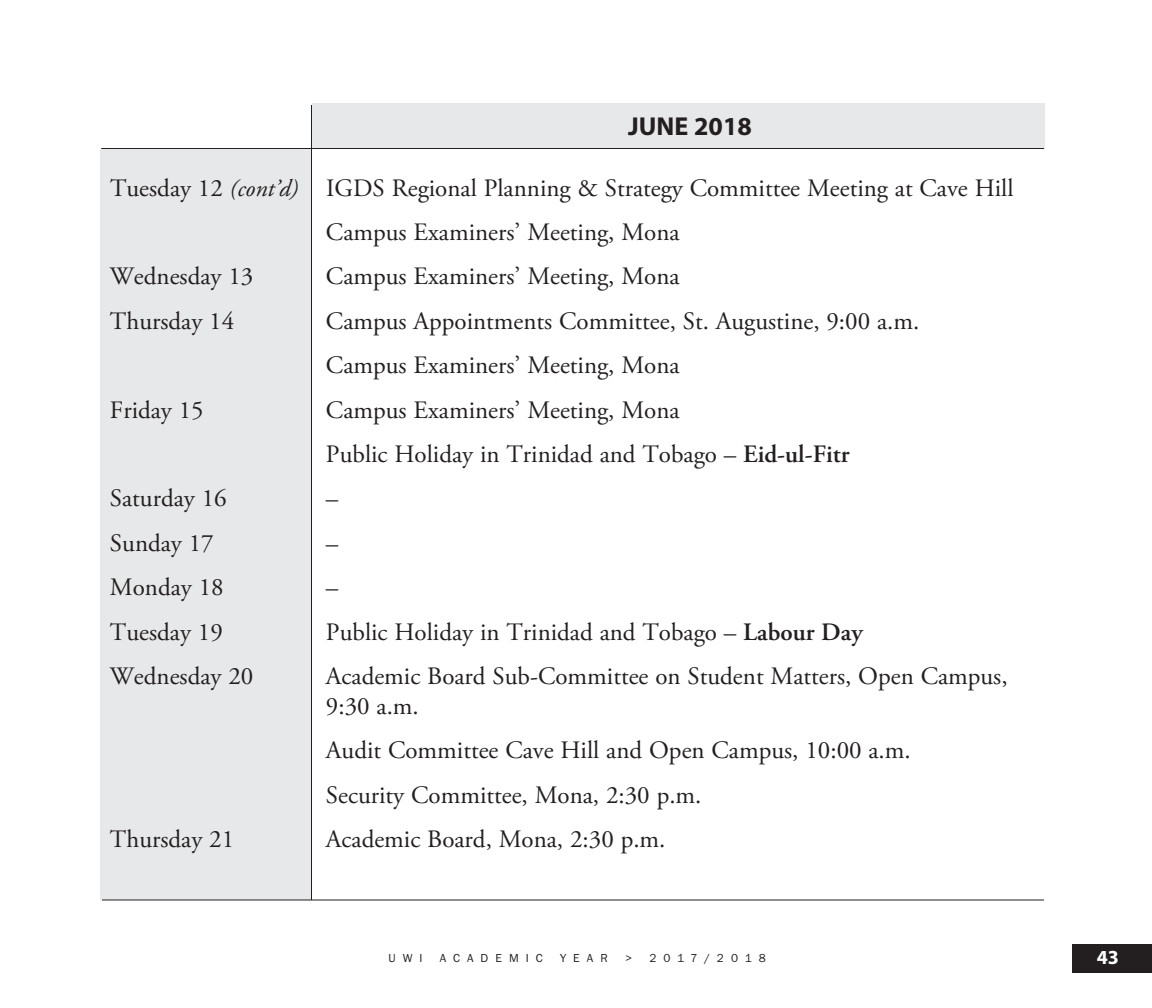
<style>
.page{position:relative;width:1152px;height:1008px;background:#fff}
.page>*{position:absolute;margin:0;border:0;box-sizing:border-box;transform-origin:0 0}
.t1{font:700 26px "Myriad Pro";color:#231f20}
.t2{font:25px/44.4px "Adobe Garamond Pro";color:#231f20}
.t3{font:700 20px "Myriad Pro";color:#fff}
.t4{font:12px "Franklin Gothic";letter-spacing:.585em;color:#231f20}
.t5{font:12px "Franklin Gothic";letter-spacing:.565em;color:#231f20}
.s1{font-style:italic;font-size:24px}
.s2{font-weight:600}
</style>
<div class="page">
<div style="left:100px;top:149px;width:211px;height:751px;background:#e7e8e9"></div>
<div style="left:312px;top:103px;width:733px;height:45px;background:#e7e8e9"></div>
<div style="left:1072px;top:944px;width:80px;height:28px;background:#231f20"></div>
<hr style="left:101px;top:148px;width:943px;height:1px;background:#231f20">
<hr style="left:102px;top:900px;width:942px;height:1px;background:#231f20">
<hr style="left:311px;top:105px;width:1px;height:795px;background:#231f20">
<p class="t1" style="left:628px;top:117px;width:125px">JUNE 2018</p>
<p class="t2" style="left:110px;top:168px;width:905px">Tuesday 12 <span class="s1">(cont’d)</span> IGDS Regional Planning &amp; Strategy Committee Meeting at Cave Hill</p>
<p class="t2" style="left:326px;top:212px;width:355px">Campus Examiners’ Meeting, Mona</p>
<p class="t2" style="left:110px;top:257px;width:145px">Wednesday 13</p>
<p class="t2" style="left:326px;top:257px;width:355px">Campus Examiners’ Meeting, Mona</p>
<p class="t2" style="left:110px;top:301px;width:126px">Thursday 14</p>
<p class="t2" style="left:326px;top:301px;width:595px">Campus Appointments Committee, St. Augustine, 9:00 a.m.<br>Campus Examiners’ Meeting, Mona</p>
<p class="t2" style="left:110px;top:390px;width:95px">Friday 15</p>
<p class="t2" style="left:326px;top:390px;width:525px">Campus Examiners’ Meeting, Mona<br>Public Holiday in Trinidad and Tobago – <span class="s2">Eid-ul-Fitr</span></p>
<p class="t2" style="left:110px;top:479px;width:118px">Saturday 16</p>
<p class="t2" style="left:326px;top:479px;width:14px">–</p>
<p class="t2" style="left:110px;top:523px;width:105px">Sunday 17</p>
<p class="t2" style="left:110px;top:567px;width:115px">Monday 18</p>
<p class="t2" style="left:326px;top:523px;width:14px">–</p>
<p class="t2" style="left:326px;top:567px;width:14px">–</p>
<p class="t2" style="left:110px;top:612px;width:114px">Tuesday 19</p>
<p class="t2" style="left:326px;top:612px;width:538px">Public Holiday in Trinidad and Tobago – <span class="s2">Labour Day</span></p>
<p class="t2" style="left:110px;top:656px;width:145px">Wednesday 20</p>
<p class="t2" style="left:326px;top:663px;width:683px;line-height:30px">Academic Board Sub-Committee on Student Matters, Open Campus,<br>9:30 a.m.</p>
<p class="t2" style="left:326px;top:731px;width:586px">Audit Committee Cave Hill and Open Campus, 10:00 a.m.<br>Security Committee, Mona, 2:30 p.m.</p>
<p class="t2" style="left:110px;top:819px;width:126px">Thursday 21</p>
<p class="t2" style="left:326px;top:819px;width:341px">Academic Board, Mona, 2:30 p.m.</p>
<p class="t4" style="left:388px;top:950px;width:36px">UWI</p>
<p class="t4" style="left:440px;top:950px;width:104px">ACADEMIC</p>
<p class="t4" style="left:560px;top:950px;width:49px">YEAR</p>
<p class="t5" style="left:625px;top:950px;width:142px">&gt; 2017/2018</p>
<p class="t3" style="left:1097px;top:949px;width:24px">43</p>
</div>
